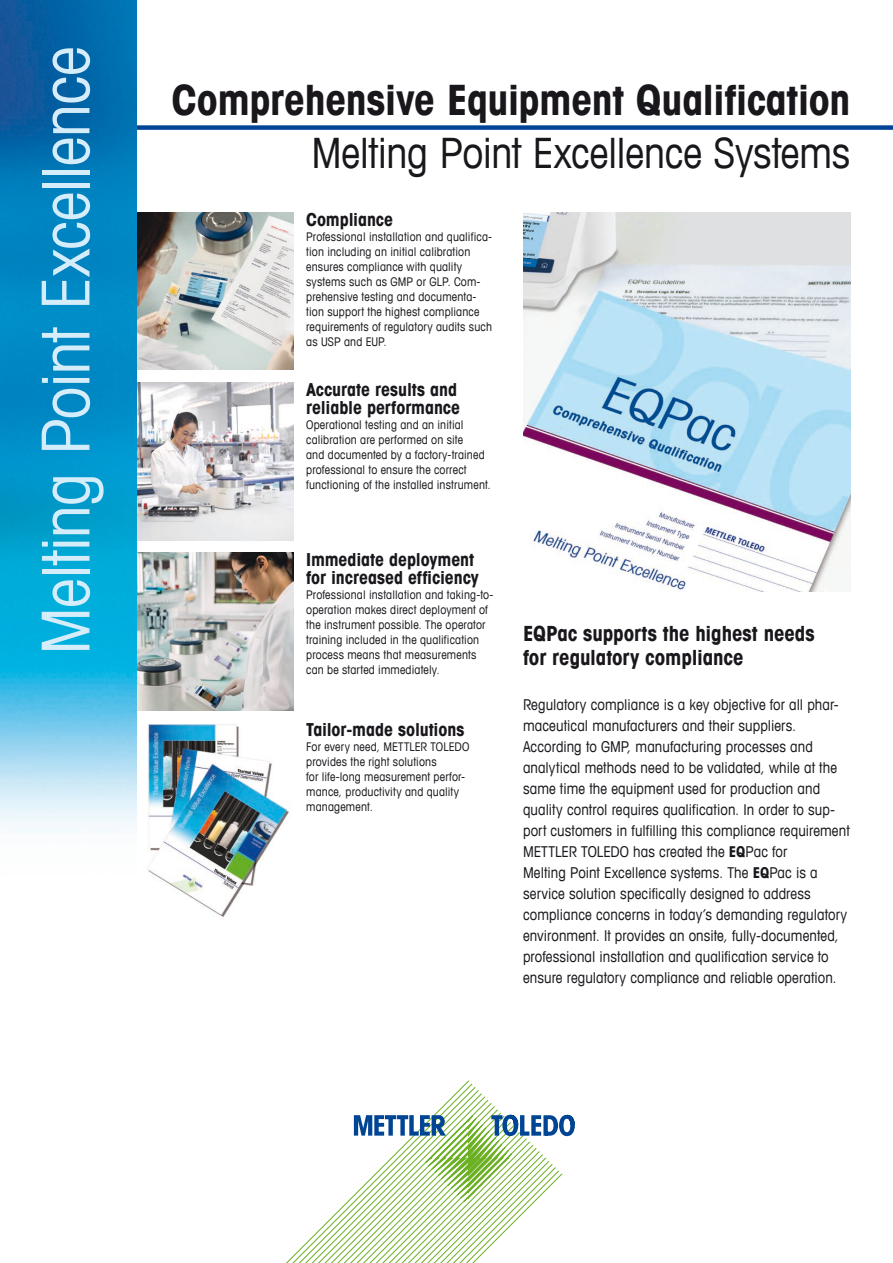
<style>
.page{position:relative;width:893px;height:1263px;background:#fff}
.page>*{position:absolute;margin:0;border:0;box-sizing:border-box;transform-origin:0 0}
.E_Vertical_Bar_Text{font:condensed 66px "Avant Garde Com";letter-spacing:-.015em;color:#d5edfa}
.E_Headline_bold_28_3{font:700 condensed 42px "Avant Garde Com";letter-spacing:-.01em;color:#1a171c}
.E_Headline_book_28_3{font:condensed 42px "Avant Garde Com";letter-spacing:-.005em;color:#1a171c}
.E_Lead_Titel_bold_14{font:700 condensed 21px/24px "Avant Garde Com";letter-spacing:-.005em;color:#1a171c}
.E_Feature_Titel1_bol{font:700 condensed 18px/18px "Avant Garde Com";letter-spacing:-.005em;color:#1a171c}
.E_Lead_Text_book_10{font:condensed 15px/21px "Avant Garde Com";letter-spacing:.005em;color:#1a171c}
.E_Feature_Text_book{font:condensed 12px/15px "Avant Garde Com";letter-spacing:.015em;color:#1a171c}
.s1{font-weight:700}
</style>
<div class="page">
<div style="left:111px;top:125px;width:782px;height:5px;background:#004595"></div>
<svg style="left:286px;top:1080px;width:249px;height:183px"></svg>
<svg style="left:354px;top:1115px;width:221px;height:87px"></svg>
<img style="left:136px;top:383px;width:157px;height:157px">
<img style="left:523px;top:213px;width:327px;height:378px">
<img style="left:136px;top:553px;width:157px;height:157px">
<img style="left:136px;top:213px;width:157px;height:157px">
<img style="left:136px;top:724px;width:153px;height:193px">
<img style="left:0;top:0;width:136px;height:832px">
<p class="E_Vertical_Bar_Text" style="left:25px;top:655px;width:610px;rotate:-90deg">Melting Point Excellence</p>
<p class="E_Headline_bold_28_3" style="left:172px;top:73px;width:680px">Comprehensive Equipment Qualification</p>
<p class="E_Headline_book_28_3" style="left:311px;top:127px;width:541px">Melting Point Excellence Systems</p>
<p class="E_Feature_Titel1_bol" style="left:306px;top:210px;width:89px">Compliance</p>
<p class="E_Feature_Text_book" style="left:306px;top:229px;width:188px">Professional installation and qualifica&shy;tion including an initial calibration ensures compliance with quality systems such as GMP or GLP. Com&shy;prehensive testing and documenta&shy;tion support the highest compliance requirements of regulatory audits such as USP and EUP.</p>
<p class="E_Feature_Titel1_bol" style="left:306px;top:380px;width:155px">Accurate results and reliable performance</p>
<p class="E_Feature_Text_book" style="left:306px;top:417px;width:186px">Operational testing and an initial calibration are performed on site<br>and documented by a factory-trained professional to ensure the correct functioning of the installed instrument.</p>
<p class="E_Feature_Titel1_bol" style="left:306px;top:550px;width:174px">Immediate deployment for increased efficiency</p>
<p class="E_Feature_Text_book" style="left:306px;top:587px;width:189px">Professional installation and taking-to&shy;operation makes direct deployment of the instrument possible. The operator training included in the qualification process means that measurements can be started immediately.</p>
<p class="E_Feature_Titel1_bol" style="left:306px;top:720px;width:160px">Tailor-made solutions</p>
<p class="E_Feature_Text_book" style="left:306px;top:739px;width:165px">For every need, METTLER TOLEDO provides the right solutions<br>for life-long measurement perfor&shy;mance, productivity and quality management.</p>
<p class="E_Lead_Titel_bold_14" style="left:523px;top:621px;width:293px">EQPac supports the highest needs for regulatory compliance</p>
<p class="E_Lead_Text_book_10" style="left:523px;top:694px;width:317px">Regulatory compliance is a key objective for all phar&shy;maceutical manufacturers and their suppliers.</p>
<p class="E_Lead_Text_book_10" style="left:523px;top:736px;width:328px">According to GMP, manufacturing processes and analytical methods need to be validated, while at the same time the equipment used for production and quality control requires qualification. In order to sup&shy;port customers in fulfilling this compliance requirement METTLER TOLEDO has created the <span class="s1">EQ</span>Pac for<br>Melting Point Excellence systems. The <span class="s1">EQ</span>Pac is a service solution specifically designed to address compliance concerns in today’s demanding regulatory environment. It provides an onsite, fully-documented, professional installation and qualification service to ensure regulatory compliance and reliable operation.</p>
</div>
